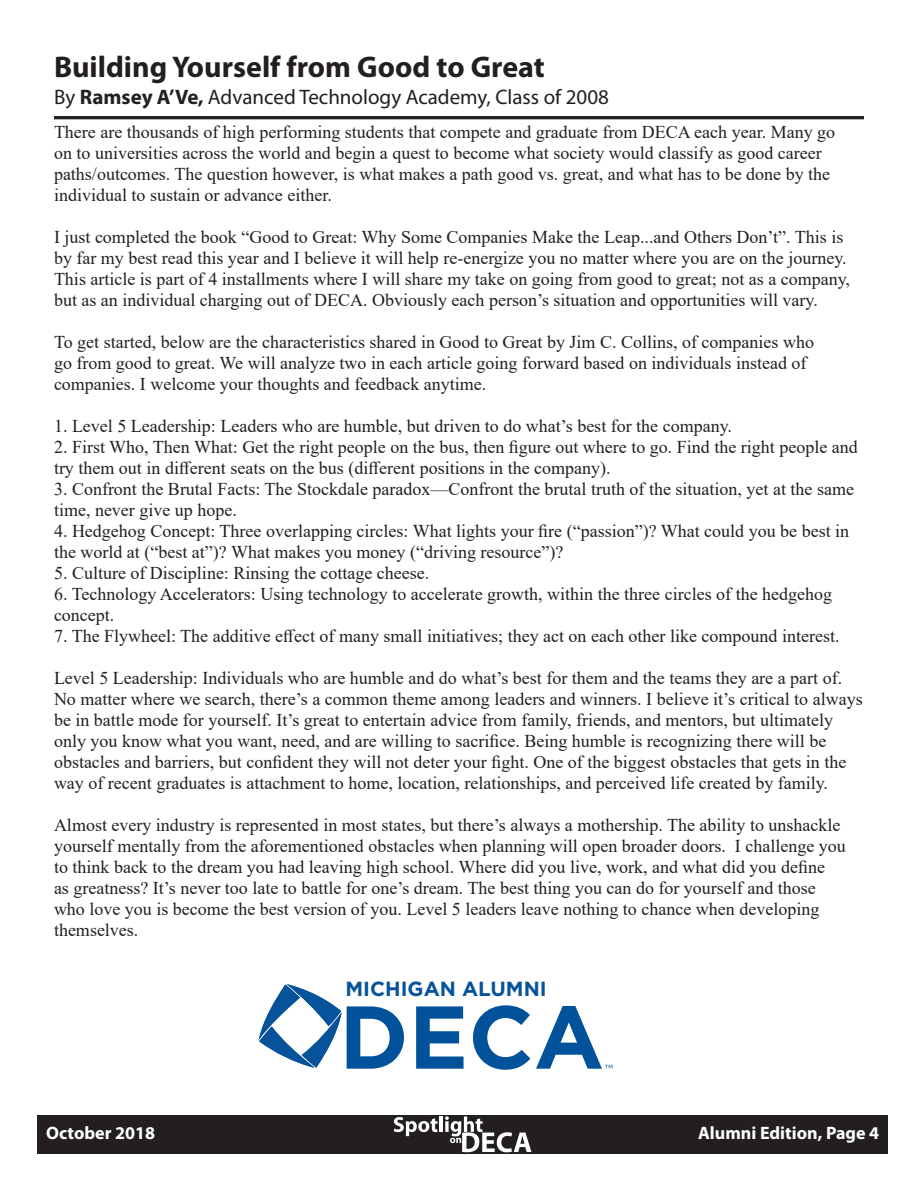
<style>
.page{position:relative;width:918px;height:1188px;background:#fff}
.page>*{position:absolute;margin:0;border:0;box-sizing:border-box;transform-origin:0 0}
.t1{font:700 30px "Myriad Pro";color:#231f20}
.t2{font:21px "Myriad Pro";color:#231f20}
.t3{font:700 20.4px "Gotham";color:#06539b}
.t4{font:18px/21px "Times New Roman";color:#231f20}
.t5{font:700 18px "Myriad Pro";color:#fff}
.s1{font-weight:700}
</style>
<div class="page">
<div style="left:37px;top:1115px;width:851px;height:39px;background:#231f20"></div>
<svg style="left:394px;top:1117px;width:43px;height:19px"></svg>
<hr style="left:439px;top:1117px;width:4px;height:15px;background:#fff">
<svg style="left:445px;top:1116px;width:86px;height:36px"></svg>
<hr style="left:54px;top:116px;width:810px;height:3px;background:#231f20">
<svg style="left:259px;top:984px;width:354px;height:86px"></svg>
<p class="t1" style="left:54px;top:47px;width:492px">Building Yourself from Good to Great</p>
<p class="t2" style="left:54px;top:84px;width:556px">By <span class="s1">Ramsey A’Ve,</span> Advanced Technology Academy, Class of 2008</p>
<p class="t4" style="left:54px;top:121px;width:783px">There are thousands of high performing students that compete and graduate from DECA each year. Many go on to universities across the world and begin a quest to become what society would classify as good career paths/outcomes. The question however, is what makes a path good vs. great, and what has to be done by the individual to sustain or advance either.</p>
<p class="t4" style="left:54px;top:226px;width:798px">I just completed the book “Good to Great: Why Some Companies Make the Leap...and Others Don’t”. This is by far my best read this year and I believe it will help re-energize you no matter where you are on the journey.<br>This article is part of 4 installments where I will share my take on going from good to great; not as a company, but as an individual charging out of DECA. Obviously each person’s situation and opportunities will vary.</p>
<p class="t4" style="left:54px;top:331px;width:762px">To get started, below are the characteristics shared in Good to Great by Jim C. Collins, of companies who go from good to great. We will analyze two in each article going forward based on individuals instead of companies. I welcome your thoughts and feedback anytime.</p>
<p class="t4" style="left:54px;top:415px;width:680px">1. Level 5 Leadership: Leaders who are humble, but driven to do what’s best for the company.</p>
<p class="t4" style="left:54px;top:436px;width:805px">2. First Who, Then What: Get the right people on the bus, then figure out where to go. Find the right people and try them out in different seats on the bus (different positions in the company).</p>
<p class="t4" style="left:54px;top:478px;width:802px">3. Confront the Brutal Facts: The Stockdale paradox—Confront the brutal truth of the situation, yet at the same time, never give up hope.</p>
<p class="t4" style="left:54px;top:520px;width:797px">4. Hedgehog Concept: Three overlapping circles: What lights your fire (“passion”)? What could you be best in the world at (“best at”)? What makes you money (“driving resource”)?</p>
<p class="t4" style="left:54px;top:562px;width:377px">5. Culture of Discipline: Rinsing the cottage cheese.</p>
<p class="t4" style="left:54px;top:583px;width:780px">6. Technology Accelerators: Using technology to accelerate growth, within the three circles of the hedgehog concept.</p>
<p class="t4" style="left:54px;top:625px;width:787px">7. The Flywheel: The additive effect of many small initiatives; they act on each other like compound interest.</p>
<p class="t4" style="left:54px;top:667px;width:810px">Level 5 Leadership: Individuals who are humble and do what’s best for them and the teams they are a part of.<br>No matter where we search, there’s a common theme among leaders and winners. I believe it’s critical to always be in battle mode for yourself. It’s great to entertain advice from family, friends, and mentors, but ultimately only you know what you want, need, and are willing to sacrifice. Being humble is recognizing there will be obstacles and barriers, but confident they will not deter your fight. One of the biggest obstacles that gets in the way of recent graduates is attachment to home, location, relationships, and perceived life created by family.</p>
<p class="t4" style="left:54px;top:814px;width:793px">Almost every industry is represented in most states, but there’s always a mothership. The ability to unshackle yourself mentally from the aforementioned obstacles when planning will open broader doors. I challenge you to think back to the dream you had leaving high school. Where did you live, work, and what did you define<br>as greatness? It’s never too late to battle for one’s dream. The best thing you can do for yourself and those who love you is become the best version of you. Level 5 leaders leave nothing to chance when developing themselves.</p>
<p class="t3" style="left:346px;top:977px;width:203px">MICHIGAN ALUMNI</p>
<p class="t5" style="left:46px;top:1121px;width:110px">October 2018</p>
<p class="t5" style="left:698px;top:1121px;width:183px">Alumni Edition, Page 4</p>
</div>
